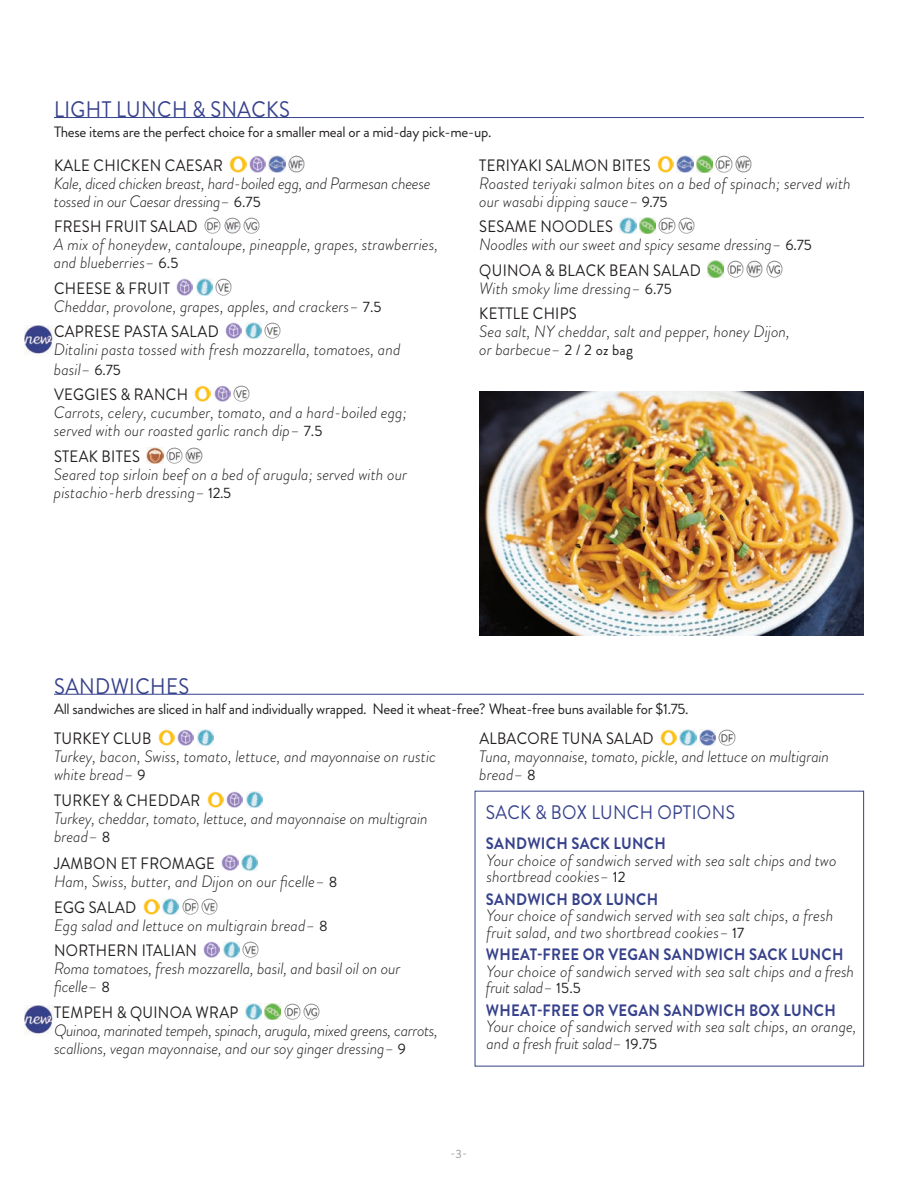
<style>
.page{position:relative;width:918px;height:1188px;background:#fff}
.page>*{position:absolute;margin:0;border:0;box-sizing:border-box;transform-origin:0 0}
.t1{font:22.5px "Brandon Grotesque";letter-spacing:.02em;color:#37428c;scale:.9 1}
.t2{font:19.5px "Brandon Grotesque";letter-spacing:.02em;color:#37428c;scale:.9 1}
.t3{font:italic 300 16.5px/18px "Brandon Grotesque";color:#231f20}
.t4{font:16.5px "Brandon Grotesque";letter-spacing:.02em;color:#231f20;scale:.9 1}
.t5{font:italic 300 16.5px/18px "Brandon Grotesque";letter-spacing:-.025em;color:#231f20}
.t6{font:700 16.5px "Brandon Grotesque";letter-spacing:.02em;color:#37428c;scale:.9 1}
.t7{font:italic 300 16.5px/18px "Brandon Grotesque";letter-spacing:-.02em;color:#231f20}
.t8{font:15px "Brandon Grotesque";letter-spacing:-.02em;color:#231f20}
.t9{font:12px "Brandon Grotesque";color:#9a999a}
.s1{font-weight:400;font-style:normal;font-size:15px}
.s2{font-weight:400;font-style:normal}
</style>
<div class="page">
<img style="left:25px;top:1006px;width:28px;height:30px">
<img style="left:158px;top:730px;width:16px;height:16px">
<img style="left:178px;top:730px;width:16px;height:16px">
<img style="left:197px;top:730px;width:16px;height:16px">
<img style="left:207px;top:791px;width:16px;height:16px">
<img style="left:227px;top:791px;width:16px;height:16px">
<img style="left:246px;top:791px;width:16px;height:16px">
<img style="left:222px;top:855px;width:16px;height:16px">
<img style="left:241px;top:855px;width:17px;height:16px">
<img style="left:143px;top:898px;width:16px;height:16px">
<img style="left:163px;top:898px;width:16px;height:16px">
<img style="left:182px;top:898px;width:16px;height:16px">
<img style="left:202px;top:898px;width:16px;height:16px">
<img style="left:204px;top:942px;width:16px;height:16px">
<img style="left:223px;top:942px;width:16px;height:16px">
<img style="left:243px;top:942px;width:16px;height:16px">
<img style="left:245px;top:1003px;width:16px;height:16px">
<img style="left:265px;top:1003px;width:16px;height:16px">
<img style="left:284px;top:1003px;width:16px;height:16px">
<img style="left:304px;top:1003px;width:16px;height:16px">
<hr style="left:54px;top:694px;width:810px;height:1px;background:#37428c">
<img style="left:660px;top:730px;width:17px;height:16px">
<img style="left:680px;top:730px;width:16px;height:16px">
<img style="left:699px;top:730px;width:17px;height:16px">
<img style="left:719px;top:730px;width:16px;height:16px">
<hr style="left:54px;top:117px;width:810px;height:1px;background:#37428c">
<img style="left:25px;top:326px;width:28px;height:30px">
<img style="left:230px;top:156px;width:16px;height:16px">
<img style="left:249px;top:156px;width:17px;height:16px">
<img style="left:269px;top:156px;width:16px;height:16px">
<img style="left:288px;top:156px;width:17px;height:16px">
<img style="left:205px;top:217px;width:16px;height:17px">
<img style="left:224px;top:217px;width:16px;height:17px">
<img style="left:243px;top:217px;width:17px;height:17px">
<img style="left:177px;top:279px;width:16px;height:16px">
<img style="left:196px;top:279px;width:16px;height:16px">
<img style="left:216px;top:279px;width:16px;height:16px">
<img style="left:226px;top:322px;width:16px;height:17px">
<img style="left:245px;top:322px;width:16px;height:17px">
<img style="left:265px;top:322px;width:16px;height:17px">
<img style="left:195px;top:386px;width:16px;height:16px">
<img style="left:214px;top:386px;width:16px;height:16px">
<img style="left:234px;top:386px;width:16px;height:16px">
<img style="left:147px;top:447px;width:16px;height:16px">
<img style="left:166px;top:447px;width:17px;height:16px">
<img style="left:186px;top:447px;width:16px;height:16px">
<img style="left:657px;top:156px;width:17px;height:16px">
<img style="left:677px;top:156px;width:16px;height:16px">
<img style="left:696px;top:156px;width:17px;height:16px">
<img style="left:716px;top:156px;width:16px;height:16px">
<img style="left:735px;top:156px;width:17px;height:16px">
<img style="left:620px;top:217px;width:16px;height:17px">
<img style="left:639px;top:217px;width:17px;height:17px">
<img style="left:659px;top:217px;width:16px;height:17px">
<img style="left:678px;top:217px;width:17px;height:17px">
<img style="left:708px;top:261px;width:16px;height:16px">
<img style="left:727px;top:261px;width:16px;height:16px">
<img style="left:747px;top:261px;width:16px;height:16px">
<img style="left:766px;top:261px;width:16px;height:16px">
<img style="left:479px;top:391px;width:385px;height:244px">
<h1 class="t1" style="left:54px;top:94px;width:263px">LIGHT LUNCH &amp; SNACKS</h1>
<p class="t8" style="left:54px;top:122px;width:439px">These items are the perfect choice for a smaller meal or a mid-day pick-me-up.</p>
<p class="t4" style="left:54px;top:154px;width:189px">KALE CHICKEN CAESAR</p>
<p class="t7" style="left:54px;top:174px;width:378px">Kale, diced chicken breast, hard-boiled egg, and Parmesan cheese tossed in our Caesar dressing– <span class="s1">6.75</span></p>
<p class="t4" style="left:54px;top:215px;width:161px">FRESH FRUIT SALAD</p>
<p class="t3" style="left:54px;top:236px;width:386px">A mix of honeydew, cantaloupe, pineapple, grapes, strawberries, and blueberries– <span class="s1">6.5</span></p>
<p class="t3" style="left:54px;top:279px;width:329px"><span class="s2">CHEESE &amp; FRUIT<br></span>Cheddar, provolone, grapes, apples, and crackers– <span class="s1">7.5</span></p>
<p class="t4" style="left:54px;top:320px;width:185px">CAPRESE PASTA SALAD</p>
<p class="t3" style="left:54px;top:340px;width:348px;line-height:19.8px">Ditalini pasta tossed with fresh mozzarella, tomatoes, and basil– <span class="s1">6.75</span></p>
<p class="t4" style="left:54px;top:383px;width:150px">VEGGIES &amp; RANCH</p>
<p class="t3" style="left:54px;top:404px;width:355px">Carrots, celery, cucumber, tomato, and a hard-boiled egg; served with our roasted garlic ranch dip– <span class="s1">7.5</span></p>
<p class="t4" style="left:54px;top:445px;width:97px">STEAK BITES</p>
<p class="t3" style="left:54px;top:465px;width:355px">Seared top sirloin beef on a bed of arugula; served with our pistachio-herb dressing– <span class="s1">12.5</span></p>
<p class="t4" style="left:479px;top:154px;width:192px">TERIYAKI SALMON BITES</p>
<p class="t3" style="left:479px;top:174px;width:373px">Roasted teriyaki salmon bites on a bed of spinach; served with our wasabi dipping sauce– <span class="s1">9.75</span></p>
<p class="t3" style="left:479px;top:218px;width:334px"><span class="s2">SESAME NOODLES<br></span>Noodles with our sweet and spicy sesame dressing– <span class="s1">6.75</span></p>
<p class="t3" style="left:479px;top:261px;width:223px"><span class="s2">QUINOA &amp; BLACK BEAN SALAD<br></span>With smoky lime dressing– <span class="s1">6.75</span></p>
<p class="t4" style="left:479px;top:302px;width:110px">KETTLE CHIPS</p>
<p class="t3" style="left:479px;top:323px;width:312px">Sea salt, NY cheddar, salt and pepper, honey Dijon, or barbecue– <span class="s1">2 / 2 oz bag</span></p>
<h1 class="t1" style="left:54px;top:671px;width:152px">SANDWICHES</h1>
<p class="t8" style="left:54px;top:699px;width:636px">All sandwiches are sliced in half and individually wrapped. Need it wheat-free? Wheat-free buns available for $1.75.</p>
<p class="t4" style="left:54px;top:727px;width:110px">TURKEY CLUB</p>
<p class="t3" style="left:54px;top:748px;width:384px">Turkey, bacon, Swiss, tomato, lettuce, and mayonnaise on rustic white bread– <span class="s1">9</span></p>
<p class="t4" style="left:54px;top:789px;width:164px">TURKEY &amp; CHEDDAR</p>
<p class="t3" style="left:54px;top:809px;width:375px">Turkey, cheddar, tomato, lettuce, and mayonnaise on multigrain bread– <span class="s1">8</span></p>
<p class="t3" style="left:54px;top:855px;width:285px"><span class="s2">JAMBON ET FROMAGE<br></span>Ham, Swiss, butter, and Dijon on our ficelle– <span class="s1">8</span></p>
<p class="t3" style="left:54px;top:898px;width:275px"><span class="s2">EGG SALAD<br></span>Egg salad and lettuce on multigrain bread– <span class="s1">8</span></p>
<p class="t4" style="left:54px;top:939px;width:160px">NORTHERN ITALIAN</p>
<p class="t3" style="left:54px;top:960px;width:348px">Roma tomatoes, fresh mozzarella, basil, and basil oil on our ficelle– <span class="s1">8</span></p>
<p class="t4" style="left:54px;top:1001px;width:206px">TEMPEH &amp; QUINOA WRAP</p>
<p class="t5" style="left:54px;top:1021px;width:385px">Quinoa, marinated tempeh, spinach, arugula, mixed greens, carrots, scallions, vegan mayonnaise, and our soy ginger dressing– <span class="s1">9</span></p>
<p class="t4" style="left:479px;top:727px;width:195px">ALBACORE TUNA SALAD</p>
<p class="t3" style="left:479px;top:748px;width:351px">Tuna, mayonnaise, tomato, pickle, and lettuce on multigrain bread– <span class="s1">8</span></p>
<p class="t2" style="left:486px;top:799px;width:278px">SACK &amp; BOX LUNCH OPTIONS</p>
<p class="t6" style="left:486px;top:832px;width:201px">SANDWICH SACK LUNCH</p>
<p class="t3" style="left:487px;top:852px;width:352px;line-height:16.5px">Your choice of sandwich served with sea salt chips and two shortbread cookies– <span class="s1">12</span></p>
<p class="t6" style="left:486px;top:888px;width:193px">SANDWICH BOX LUNCH</p>
<p class="t3" style="left:487px;top:907px;width:348px;line-height:16.5px">Your choice of sandwich served with sea salt chips, a fresh fruit salad, and two shortbread cookies– <span class="s1">17</span></p>
<p class="t6" style="left:486px;top:943px;width:399px">WHEAT-FREE OR VEGAN SANDWICH SACK LUNCH</p>
<p class="t3" style="left:486px;top:963px;width:370px;line-height:16.5px">Your choice of sandwich served with sea salt chips and a fresh fruit salad– <span class="s1">15.5</span></p>
<p class="t6" style="left:486px;top:999px;width:390px">WHEAT-FREE OR VEGAN SANDWICH BOX LUNCH</p>
<p class="t3" style="left:487px;top:1018px;width:372px;line-height:16.5px">Your choice of sandwich served with sea salt chips, an orange, and a fresh fruit salad– <span class="s1">19.75</span></p>
<p class="t9" style="left:450px;top:1145px;width:18px">-3-</p>
</div>
